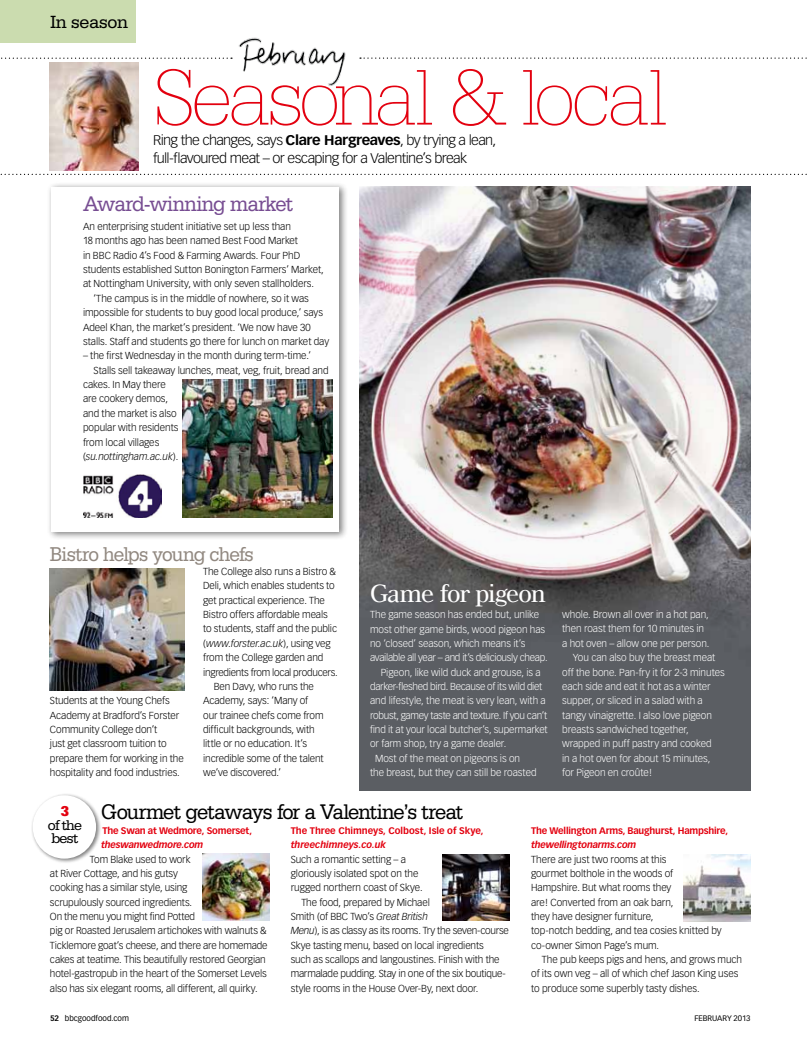
<style>
.page{position:relative;width:808px;height:1063px;background:#fff}
.page>*{position:absolute;margin:0;border:0;box-sizing:border-box;transform-origin:0 0}
.t1{font:100 85px "Serifa BT";letter-spacing:-.045em;color:#e3000f}
.t2{font:24.38px "Modern 880 BT";letter-spacing:-.05em;color:#fff}
.t3{font:22.5px "Serifa BT";letter-spacing:-.045em;color:#000;scale:.94 1}
.t4{font:22.5px "Serifa BT";letter-spacing:-.035em;color:#774d92;scale:.94 1}
.t5{font:21.25px "Serifa BT";letter-spacing:-.045em;color:#918880;scale:.94 1}
.t6{font:18.75px "Serifa BT";letter-spacing:-.025em;color:#000}
.t7{font:15px/13.8px "Serifa BT";letter-spacing:-.06em;color:#000}
.t8{font:900 15px "Serifa BT";color:#e3000f}
.t9{font:300 13.75px/17.5px "Vectora LH";letter-spacing:-.045em;color:#000;scale:1.05 1}
.t10{font:300 10px/14.4px "Vectora LH";letter-spacing:-.01em;color:#000}
.t11{font:300 10px "Vectora LH";letter-spacing:-.005em;color:#fff}
.t12{font:300 10px "Vectora LH";letter-spacing:-.03em;color:#fff}
.t13{font:italic 300 10px "Vectora LH";letter-spacing:-.01em;color:#000}
.t14{font:700 9.38px "Vectora LH";letter-spacing:-.02em;color:#e3000f}
.t15{font:italic 700 9.38px "Vectora LH";letter-spacing:-.02em;color:#e3000f}
.t16{font:700 9.38px "Vectora LH";color:#e3000f}
.t17{font:italic 700 9.38px "Vectora LH";color:#e3000f}
.t18{font:7.75px "Vectora LH";color:#000}
.s1{font-weight:700}
.s2{font-style:normal}
.s3{font-style:italic}
</style>
<div class="page">
<img style="left:239px;top:37px;width:107px;height:49px">
<svg style="left:1px;top:58px;width:231px;height:1px"></svg>
<img style="left:50px;top:62px;width:88px;height:108px">
<svg style="left:0;top:174px;width:807px;height:1px"></svg>
<svg style="left:360px;top:58px;width:447px;height:1px"></svg>
<img style="left:359px;top:187px;width:391px;height:604px">
<img style="left:684px;top:855px;width:66px;height:67px">
<img style="left:443px;top:854px;width:66px;height:67px">
<img style="left:202px;top:853px;width:67px;height:67px">
<div style="left:31px;top:793px;width:71px;height:71px;background:#000;opacity:.5"></div>
<div style="left:33px;top:795px;width:63px;height:64px;background:#fff;border-radius:50%"></div>
<div style="left:46px;top:182px;width:302px;height:358px;background:#000;opacity:.5"></div>
<div style="left:52px;top:187px;width:287px;height:344px;background:#fff"></div>
<img style="left:182px;top:379px;width:151px;height:139px">
<img style="left:50px;top:568px;width:135px;height:122px">
<img style="left:83px;top:474px;width:78px;height:44px">
<div style="left:0;top:0;width:136px;height:43px;background:#cbdcaf"></div>
<h3 class="t6" style="left:50px;top:11px;width:79px">In season</h3>
<h1 class="t1" style="left:152px;top:48px;width:517px">Seasonal &amp; local</h1>
<h3 class="t9" style="left:153px;top:132px;width:328px">Ring the changes, says <span class="s1">Clare Hargreaves</span>, by trying a lean, full-flavoured meat – or escaping for a Valentine’s break</h3>
<h3 class="t4" style="left:83px;top:190px;width:225px">Award-winning market</h3>
<p class="t10" style="left:83px;top:219px;width:209px">An enterprising student initiative set up less than</p>
<p class="t10" style="left:83px;top:234px;width:217px">18 months ago has been named Best Food Market</p>
<p class="t10" style="left:83px;top:248px;width:219px">in BBC Radio 4’s Food &amp; Farming Awards. Four PhD</p>
<p class="t10" style="left:83px;top:263px;width:242px">students established Sutton Bonington Farmers’ Market,</p>
<p class="t10" style="left:83px;top:277px;width:232px">at Nottingham University, with only seven stallholders.</p>
<p class="t10" style="left:94px;top:291px;width:217px">‘The campus is in the middle of nowhere, so it was</p>
<p class="t10" style="left:83px;top:306px;width:241px">impossible for students to buy good local produce,’ says</p>
<p class="t10" style="left:83px;top:320px;width:229px">Adeel Khan, the market’s president. ‘We now have 30</p>
<p class="t10" style="left:83px;top:334px;width:248px">stalls. Staff and students go there for lunch on market day</p>
<p class="t10" style="left:83px;top:349px;width:229px">– the first Wednesday in the month during term-time.’</p>
<p class="t10" style="left:94px;top:363px;width:236px">Stalls sell takeaway lunches, meat, veg, fruit, bread and</p>
<p class="t10" style="left:83px;top:377px;width:84px">cakes. In May there</p>
<p class="t10" style="left:83px;top:392px;width:86px">are cookery demos,</p>
<p class="t10" style="left:83px;top:406px;width:95px">and the market is also</p>
<p class="t10" style="left:83px;top:421px;width:97px">popular with residents</p>
<p class="t10" style="left:83px;top:435px;width:78px">from local villages</p>
<p class="t13" style="left:83px;top:450px;width:97px"><span class="s2">(</span>su.nottingham.ac.uk<span class="s2">).</span></p>
<h3 class="t5" style="left:50px;top:541px;width:219px">Bistro helps young chefs</h3>
<p class="t10" style="left:203px;top:564px;width:134px">The College also runs a Bistro &amp;</p>
<p class="t10" style="left:203px;top:579px;width:133px">Deli, which enables students to</p>
<p class="t10" style="left:203px;top:593px;width:123px">get practical experience. The</p>
<p class="t10" style="left:203px;top:608px;width:126px">Bistro offers affordable meals</p>
<p class="t10" style="left:203px;top:622px;width:135px">to students, staff and the public</p>
<p class="t13" style="left:203px;top:637px;width:129px"><span class="s2">(</span>www.forster.ac.uk<span class="s2">), using veg</span></p>
<p class="t10" style="left:203px;top:651px;width:122px">from the College garden and</p>
<p class="t10" style="left:203px;top:665px;width:136px">ingredients from local producers.</p>
<p class="t10" style="left:214px;top:679px;width:102px">Ben Davy, who runs the</p>
<p class="t10" style="left:203px;top:694px;width:107px">Academy, says: ‘Many of</p>
<p class="t10" style="left:203px;top:708px;width:122px">our trainee chefs come from</p>
<p class="t10" style="left:203px;top:722px;width:113px">difficult backgrounds, with</p>
<p class="t10" style="left:203px;top:737px;width:105px">little or no education. It’s</p>
<p class="t10" style="left:203px;top:751px;width:122px">incredible some of the talent</p>
<p class="t10" style="left:203px;top:766px;width:79px">we’ve discovered.’</p>
<p class="t10" style="left:50px;top:694px;width:135px">Students at the Young Chefs<br>Academy at Bradford’s Forster<br>Community College don’t<br>just get classroom tuition to prepare them for working in the hospitality and food industries.</p>
<h2 class="t2" style="left:370px;top:579px;width:177px">Game for pigeon</h2>
<p class="t11" style="left:370px;top:609px;width:171px">The game season has ended but, unlike</p>
<p class="t11" style="left:370px;top:623px;width:176px">most other game birds, wood pigeon has</p>
<p class="t11" style="left:370px;top:638px;width:157px">no ‘closed’ season, which means it’s</p>
<p class="t12" style="left:370px;top:652px;width:179px">available all year – and it’s deliciously cheap.</p>
<p class="t11" style="left:381px;top:666px;width:161px">Pigeon, like wild duck and grouse, is a</p>
<p class="t12" style="left:370px;top:681px;width:174px">darker-fleshed bird. Because of its wild diet</p>
<p class="t11" style="left:370px;top:695px;width:177px">and lifestyle, the meat is very lean, with a</p>
<p class="t12" style="left:370px;top:709px;width:179px">robust, gamey taste and texture. If you can’t</p>
<p class="t11" style="left:370px;top:724px;width:179px">find it at your local butcher’s, supermarket</p>
<p class="t11" style="left:370px;top:738px;width:138px">or farm shop, try a game dealer.</p>
<p class="t11" style="left:375px;top:752px;width:147px">Most of the meat on pigeons is on</p>
<p class="t11" style="left:370px;top:767px;width:168px">the breast, but they can still be roasted</p>
<p class="t11" style="left:562px;top:609px;width:148px">whole. Brown all over in a hot pan,</p>
<p class="t11" style="left:562px;top:623px;width:143px">then roast them for 10 minutes in</p>
<p class="t11" style="left:562px;top:637px;width:149px">a hot oven – allow one per person.</p>
<p class="t11" style="left:573px;top:652px;width:144px">You can also buy the breast meat</p>
<p class="t11" style="left:562px;top:666px;width:164px">off the bone. Pan-fry it for 2-3 minutes</p>
<p class="t11" style="left:562px;top:681px;width:150px">each side and eat it hot as a winter</p>
<p class="t11" style="left:562px;top:695px;width:142px">supper, or sliced in a salad with a</p>
<p class="t11" style="left:562px;top:709px;width:151px">tangy vinaigrette. I also love pigeon</p>
<p class="t11" style="left:562px;top:724px;width:128px">breasts sandwiched together,</p>
<p class="t11" style="left:562px;top:738px;width:151px">wrapped in puff pastry and cooked</p>
<p class="t11" style="left:562px;top:752px;width:150px">in a hot oven for about 15 minutes,</p>
<p class="t11" style="left:562px;top:767px;width:91px">for Pigeon en croûte!</p>
<h3 class="t3" style="left:101px;top:799px;width:387px">Gourmet getaways for a Valentine’s treat</h3>
<p class="t16" style="left:291px;top:825px;width:194px">The Three Chimneys, Colbost, Isle of Skye,</p>
<p class="t17" style="left:291px;top:839px;width:97px">threechimneys.co.uk</p>
<p class="t10" style="left:291px;top:852px;width:117px">Such a romantic setting – a</p>
<p class="t10" style="left:291px;top:866px;width:129px">gloriously isolated spot on the</p>
<p class="t10" style="left:291px;top:881px;width:133px">rugged northern coast of Skye.</p>
<p class="t10" style="left:301px;top:895px;width:130px">The food, prepared by Michael</p>
<p class="t10" style="left:291px;top:909px;width:139px">Smith (of BBC Two’s <span class="s3">Great British</span></p>
<p class="t10" style="left:291px;top:924px;width:220px"><span class="s3">Menu</span>), is as classy as its rooms. Try the seven-course</p>
<p class="t10" style="left:291px;top:938px;width:195px">Skye tasting menu, based on local ingredients</p>
<p class="t10" style="left:291px;top:952px;width:210px">such as scallops and langoustines. Finish with the</p>
<p class="t10" style="left:291px;top:967px;width:217px">marmalade pudding. Stay in one of the six boutique-</p>
<p class="t10" style="left:291px;top:981px;width:189px">style rooms in the House Over-By, next door.</p>
<h3 class="t8" style="left:61px;top:802px;width:10px">3</h3>
<h3 class="t7" style="left:48px;top:818px;width:36px">of the best</h3>
<p class="t14" style="left:102px;top:825px;width:151px">The Swan at Wedmore, Somerset,</p>
<p class="t15" style="left:101px;top:839px;width:104px">theswanwedmore.com</p>
<p class="t10" style="left:50px;top:852px;width:219px;text-indent:40px">Tom Blake used to work<br>at River Cottage, and his gutsy<br>cooking has a similar style, using<br>scrupulously sourced ingredients.<br>On the menu you might find Potted<br>pig or Roasted Jerusalem artichokes with walnuts &amp; Ticklemore goat’s cheese, and there are homemade cakes at teatime. This beautifully restored Georgian hotel-gastropub in the heart of the Somerset Levels also has six elegant rooms, all different, all quirky.</p>
<p class="t14" style="left:531px;top:825px;width:199px">The Wellington Arms, Baughurst, Hampshire,</p>
<p class="t15" style="left:531px;top:839px;width:107px">thewellingtonarms.com</p>
<p class="t10" style="left:531px;top:852px;width:192px">There are just two rooms at this<br>gourmet bolthole in the woods of<br>Hampshire. But what rooms they<br>are! Converted from an oak barn,<br>they have designer furniture,<br>top-notch bedding, and tea cosies knitted by co-owner Simon Page’s mum.</p>
<p class="t10" style="left:531px;top:952px;width:212px;text-indent:11px">The pub keeps pigs and hens, and grows much of its own veg – all of which chef Jason King uses to produce some superbly tasty dishes.</p>
<p class="t18" style="left:50px;top:1013px;width:80px"><span class="s1">52</span> bbcgoodfood.com</p>
<p class="t18" style="left:694px;top:1013px;width:58px">FEBRUARY 2013</p>
</div>
